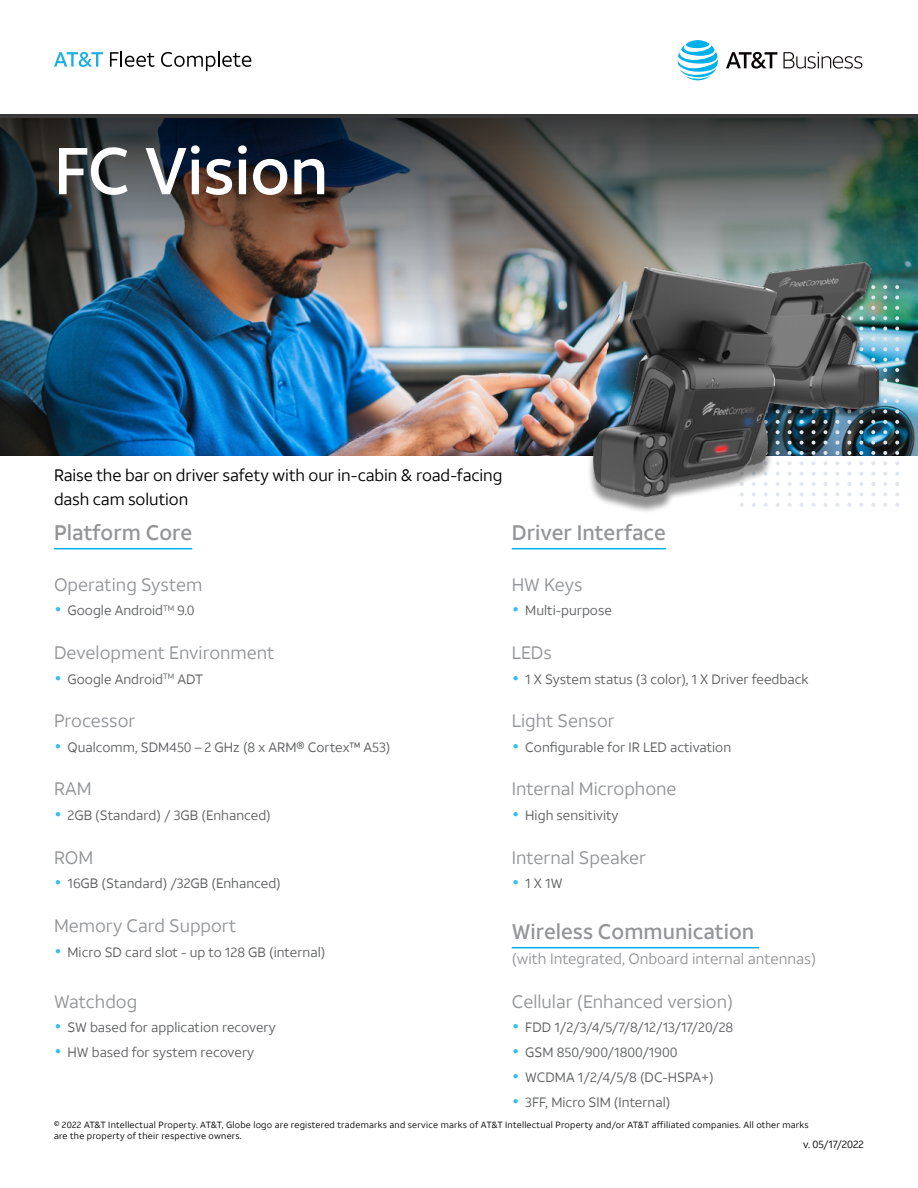
<style>
.page{position:relative;width:918px;height:1188px;background:#fff}
.page>*{position:absolute;margin:0;border:0;box-sizing:border-box;transform-origin:0 0}
.t1{font:500 66px "ATT Aleck Sans";letter-spacing:-.01em;color:#fff}
.t2{font:500 21px "ATT Aleck Sans";color:#939598}
.t3{font:18px "ATT Aleck Sans";color:#939598}
.t4{font:16.5px/24px "ATT Aleck Sans";letter-spacing:-.005em;color:#000}
.t5{font:15px "ATT Aleck Sans";color:#939598}
.t6{font:13.5px "ATT Aleck Sans";color:#5f6062}
.t7{font:10.5px "ATT Aleck Sans";color:#000}
.t8{font:9px/10.8px "ATT Aleck Sans";letter-spacing:.025em;color:#000}
.s1{font-family:"Gotham";font-size:16.5px;color:#30beef}
</style>
<div class="page">
<hr style="left:54px;top:548px;width:138px;height:1px;background:#00b0eb">
<hr style="left:512px;top:548px;width:154px;height:1px;background:#00b0eb">
<hr style="left:512px;top:947px;width:247px;height:1px;background:#00b0eb">
<img style="left:0;top:327px;width:918px;height:129px">
<img style="left:0;top:114px;width:918px;height:213px">
<svg style="left:678px;top:40px;width:40px;height:40px"></svg>
<svg style="left:726px;top:52px;width:51px;height:17px"></svg>
<svg style="left:783px;top:52px;width:79px;height:17px"></svg>
<svg style="left:54px;top:52px;width:49px;height:15px"></svg>
<svg style="left:110px;top:51px;width:45px;height:16px"></svg>
<svg style="left:161px;top:51px;width:90px;height:20px"></svg>
<img style="left:783px;top:285px;width:116px;height:222px">
<div style="left:717px;top:266px;width:165px;height:153px;background:#000;opacity:.43"></div>
<img style="left:776px;top:263px;width:103px;height:146px">
<div style="left:587px;top:271px;width:196px;height:243px;background:#000;opacity:.43"></div>
<img style="left:593px;top:259px;width:183px;height:238px">
<h1 class="t1" style="left:54px;top:130px;width:276px">FC Vision</h1>
<p class="t4" style="left:54px;top:463px;width:450px">Raise the bar on driver safety with our in-cabin &amp; road-facing dash cam solution</p>
<h2 class="t2" style="left:54px;top:519px;width:140px">Platform Core</h2>
<h3 class="t3" style="left:54px;top:573px;width:150px">Operating System</h3>
<p class="t6" style="left:54px;top:602px;width:142px"><span class="s1">•</span> Google Android<sup>TM</sup> 9.0</p>
<h3 class="t3" style="left:54px;top:642px;width:222px">Development Environment</h3>
<p class="t6" style="left:54px;top:671px;width:151px"><span class="s1">•</span> Google Android<sup>TM</sup> ADT</p>
<h3 class="t3" style="left:54px;top:710px;width:83px">Processor</h3>
<p class="t6" style="left:54px;top:739px;width:338px"><span class="s1">•</span> Qualcomm, SDM450 – 2 GHz (8 x ARM® Cortex™ A53)</p>
<h3 class="t3" style="left:54px;top:778px;width:39px">RAM</h3>
<p class="t6" style="left:54px;top:807px;width:218px"><span class="s1">•</span> 2GB (Standard) / 3GB (Enhanced)</p>
<h3 class="t3" style="left:54px;top:846px;width:41px">ROM</h3>
<p class="t6" style="left:54px;top:875px;width:228px"><span class="s1">•</span> 16GB (Standard) /32GB (Enhanced)</p>
<h3 class="t3" style="left:54px;top:915px;width:184px">Memory Card Support</h3>
<p class="t6" style="left:54px;top:944px;width:273px"><span class="s1">•</span> Micro SD card slot - up to 128 GB (internal)</p>
<h3 class="t3" style="left:54px;top:990px;width:85px">Watchdog</h3>
<p class="t6" style="left:54px;top:1019px;width:223px"><span class="s1">•</span> SW based for application recovery</p>
<p class="t6" style="left:54px;top:1044px;width:202px"><span class="s1">•</span> HW based for system recovery</p>
<h2 class="t2" style="left:512px;top:519px;width:156px">Driver Interface</h2>
<h3 class="t3" style="left:512px;top:573px;width:72px">HW Keys</h3>
<p class="t6" style="left:512px;top:602px;width:102px"><span class="s1">•</span> Multi-purpose</p>
<h3 class="t3" style="left:512px;top:642px;width:42px">LEDs</h3>
<p class="t6" style="left:512px;top:671px;width:298px"><span class="s1">•</span> 1 X System status (3 color), 1 X Driver feedback</p>
<h3 class="t3" style="left:512px;top:710px;width:104px">Light Sensor</h3>
<p class="t6" style="left:512px;top:739px;width:221px"><span class="s1">•</span> Configurable for IR LED activation</p>
<h3 class="t3" style="left:512px;top:778px;width:166px">Internal Microphone</h3>
<p class="t6" style="left:512px;top:807px;width:108px"><span class="s1">•</span> High sensitivity</p>
<h3 class="t3" style="left:512px;top:846px;width:136px">Internal Speaker</h3>
<p class="t6" style="left:512px;top:875px;width:52px"><span class="s1">•</span> 1 X 1W</p>
<h2 class="t2" style="left:512px;top:918px;width:244px">Wireless Communication</h2>
<p class="t5" style="left:512px;top:950px;width:306px">(with Integrated, Onboard internal antennas)</p>
<h3 class="t3" style="left:512px;top:990px;width:223px">Cellular (Enhanced version)</h3>
<p class="t6" style="left:512px;top:1019px;width:223px"><span class="s1">•</span> FDD 1/2/3/4/5/7/8/12/13/17/20/28</p>
<p class="t6" style="left:512px;top:1044px;width:167px"><span class="s1">•</span> GSM 850/900/1800/1900</p>
<p class="t6" style="left:512px;top:1069px;width:204px"><span class="s1">•</span> WCDMA 1/2/4/5/8 (DC-HSPA+)</p>
<p class="t6" style="left:512px;top:1094px;width:160px"><span class="s1">•</span> 3FF, Micro SIM (Internal)</p>
<p class="t8" style="left:54px;top:1120px;width:756px">© 2022 AT&amp;T Intellectual Property. AT&amp;T, Globe logo are registered trademarks and service marks of AT&amp;T Intellectual Property and/or AT&amp;T affiliated companies. All other marks are the property of their respective owners.</p>
<p class="t7" style="left:803px;top:1138px;width:62px">v. 05/17/2022</p>
</div>
